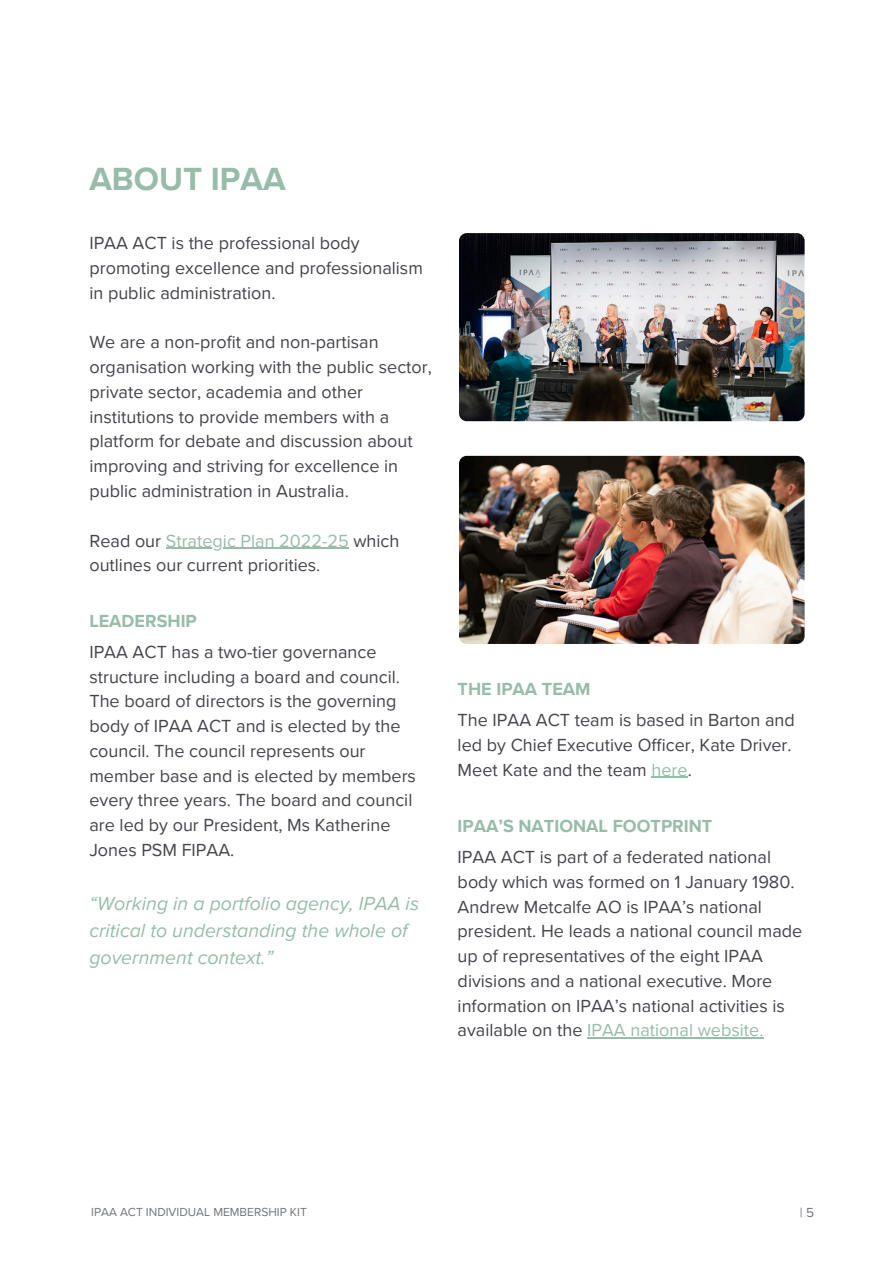
<style>
.page{position:relative;width:894px;height:1264px;background:#fff}
.page>*{position:absolute;margin:0;border:0;box-sizing:border-box;transform-origin:0 0}
.t1{font:700 33px "Proxima Nova";color:#97bcaa}
.t2{font:italic 19.5px/27px "Proxima Nova";color:#97bcaa}
.t3{font:18px/24.8px "Proxima Nova";color:#44444c}
.t4{font:700 18px "Proxima Nova";color:#97bcaa}
.t5{font:18px "Proxima Nova";color:#97bcaa}
.t6{font:13.5px "Proxima Nova";color:#71747c}
.t7{font:12px "Proxima Nova";color:#71747c}
.s1{color:#44444c}
.s2{color:#97bcaa}
</style>
<div class="page">
<img style="left:459px;top:233px;width:345px;height:188px;border-radius:8px">
<img style="left:459px;top:456px;width:345px;height:188px;border-radius:8px">
<hr style="left:166px;top:547px;width:182px;height:2px;background:#97bcaa">
<hr style="left:651px;top:776px;width:36px;height:2px;background:#97bcaa">
<hr style="left:587px;top:1037px;width:176px;height:1px;background:#97bcaa">
<h4 class="t1" style="left:89px;top:160px;width:198px">ABOUT IPAA</h4>
<h3 class="t3" style="left:89px;top:231px;width:335px">IPAA ACT is the professional body promoting excellence and professionalism in public administration.</h3>
<h3 class="t3" style="left:89px;top:330px;width:344px">We are a non-profit and non-partisan organisation working with the public sector, private sector, academia and other institutions to provide members with a platform for debate and discussion about improving and striving for excellence in public administration in Australia.</h3>
<h2 class="t5" style="left:89px;top:530px;width:311px"><span class="s1">Read our</span> Strategic Plan 2022-25 <span class="s1">which</span></h2>
<h3 class="t3" style="left:89px;top:553px;width:232px">outlines our current priorities.</h3>
<h2 class="t4" style="left:89px;top:610px;width:109px">LEADERSHIP</h2>
<h3 class="t3" style="left:89px;top:640px;width:328px">IPAA ACT has a two-tier governance structure including a board and council.<br>The board of directors is the governing body of IPAA ACT and is elected by the council. The council represents our member base and is elected by members every three years. The board and council are led by our President, Ms Katherine Jones PSM FIPAA.</h3>
<p class="t2" style="left:89px;top:890px;width:331px">“Working in a portfolio agency, IPAA is critical to understanding the whole of government context.”</p>
<h2 class="t4" style="left:457px;top:678px;width:134px">THE IPAA TEAM</h2>
<h3 class="t3" style="left:457px;top:708px;width:338px">The IPAA ACT team is based in Barton and led by Chief Executive Officer, Kate Driver.<br>Meet Kate and the team <span class="s2">here</span>.</h3>
<p class="t4" style="left:457px;top:815px;width:256px">IPAA’S NATIONAL FOOTPRINT</p>
<h3 class="t3" style="left:457px;top:845px;width:346px">IPAA ACT is part of a federated national body which was formed on 1 January 1980.<br>Andrew Metcalfe AO is IPAA’s national president. He leads a national council made up of representatives of the eight IPAA divisions and a national executive. More information on IPAA’s national activities is available on the <span class="s2">IPAA national website.</span></h3>
<h3 class="t7" style="left:91px;top:1205px;width:217px">IPAA ACT INDIVIDUAL MEMBERSHIP KIT</h3>
<h1 class="t6" style="left:799px;top:1204px;width:16px">| 5</h1>
</div>
